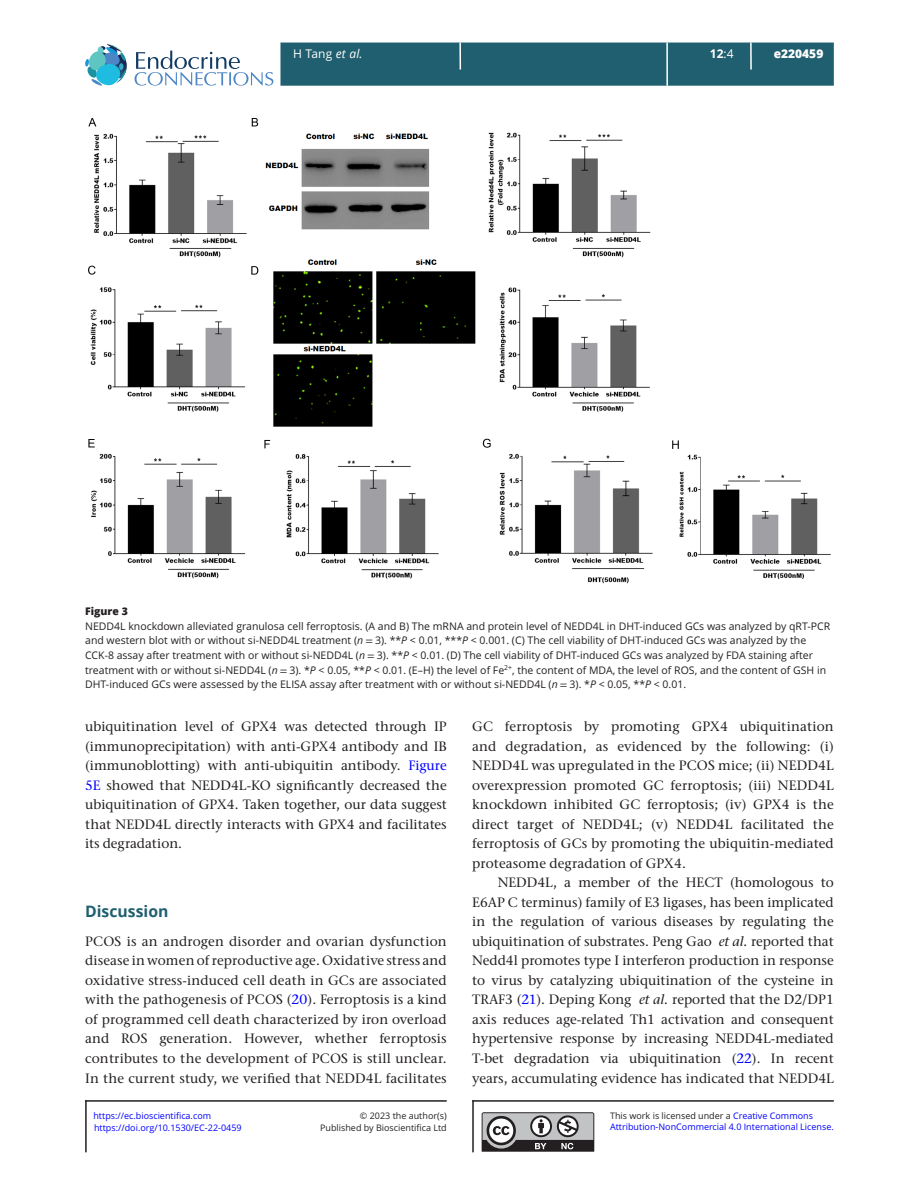
<style>
.page{position:relative;width:919px;height:1187px;background:#fff}
.page>*{position:absolute;margin:0;border:0;box-sizing:border-box;transform-origin:0 0}
.t1{font:700 15.75px "Open Sans";color:#205f6f}
.TXT{font:500 13.5px/19.5px "Stone Serif ITC Pro";letter-spacing:.01em;color:#231f20;text-align:justify}
.TXI{font:500 13.5px/19.5px "Stone Serif ITC Pro";color:#231f20;text-align:justify}
.t2{font:12px "Open Sans";color:#fff}
.t3{font:800 12px "Open Sans";color:#fff}
.t4{font:700 12px "Open Sans";color:#fff}
.FC{font:10.5px/14.7px "Open Sans";color:#231f20}
.FC-2{font:800 10.5px "Open Sans";color:#231f20}
.t5{font:9px "Open Sans";color:#00f}
.t6{font:9px/11.6px "Open Sans";color:#231f20;text-align:right}
.s1{font-style:italic}
.s2{font-weight:400}
.s3{font-family:"STIX Two Text"}
.s4{color:#00f}
</style>
<div class="page">
<div style="left:280px;top:43px;width:553px;height:43px;background:#205f6f;border:2px solid #205f6f"></div>
<svg style="left:750px;top:43px;width:1px;height:27px"></svg>
<hr style="left:459px;top:43px;width:2px;height:27px;background:#fff">
<svg style="left:134px;top:51px;width:139px;height:35px"></svg>
<svg style="left:85px;top:44px;width:42px;height:42px"></svg>
<hr style="left:666px;top:43px;width:2px;height:43px;background:#fff">
<img style="left:88px;top:118px;width:743px;height:466px">
<svg style="left:481px;top:1112px;width:113px;height:39px;background:#8c8b8c"></svg>
<hr style="left:472px;top:1100px;width:361px;height:1px;background:#231f20">
<hr style="left:472px;top:1100px;width:1px;height:52px;background:#231f20">
<hr style="left:85px;top:1100px;width:361px;height:1px;background:#231f20">
<hr style="left:85px;top:1100px;width:2px;height:52px;background:#231f20">
<p class="t2" style="left:293px;top:46px;width:71px">H Tang <span class="s1">et al.</span></p>
<p class="t3" style="left:773px;top:45px;width:51px">e220459</p>
<p class="t4" style="left:709px;top:46px;width:25px">12<span class="s2">:4</span></p>
<p class="FC-2" style="left:85px;top:603px;width:44px">Figure 3</p>
<p class="FC" style="left:85px;top:618px;width:746px">NEDD4L knockdown alleviated granulosa cell ferroptosis. (A and B) The mRNA and protein level of NEDD4L in DHT-induced GCs was analyzed by qRT-PCR and western blot with or without si-NEDD4L treatment (<span class="s1">n</span> <span class="s3">=</span> 3). **<span class="s1">P</span> &lt; 0.01, ***<span class="s1">P</span> &lt; 0.001. (C) The cell viability of DHT-induced GCs was analyzed by the CCK-8 assay after treatment with or without si-NEDD4L (<span class="s1">n</span> <span class="s3">=</span> 3). **<span class="s1">P</span> &lt; 0.01. (D) The cell viability of DHT-induced GCs was analyzed by FDA staining after treatment with or without si-NEDD4L (<span class="s1">n</span> <span class="s3">=</span> 3). *<span class="s1">P</span> &lt; 0.05, **<span class="s1">P</span> &lt; 0.01. (E–H) the level of Fe<sup>2+</sup>, the content of MDA, the level of ROS, and the content of GSH in DHT-induced GCs were assessed by the ELISA assay after treatment with or without si-NEDD4L (<span class="s1">n</span> <span class="s3">=</span> 3). *<span class="s1">P</span> &lt; 0.05, **<span class="s1">P</span> &lt; 0.01.</p>
<p class="TXT" style="left:85px;top:717px;width:363px">ubiquitination level of GPX4 was detected through IP (immunoprecipitation) with anti-GPX4 antibody and IB (immunoblotting) with anti-ubiquitin antibody. <span class="s4">Figure 5E</span> showed that NEDD4L-KO significantly decreased the ubiquitination of GPX4. Taken together, our data suggest that NEDD4L directly interacts with GPX4 and facilitates its degradation.</p>
<h1 class="t1" style="left:85px;top:899px;width:85px">Discussion</h1>
<p class="TXT" style="left:85px;top:931px;width:363px">PCOS is an androgen disorder and ovarian dysfunction disease in women of reproductive age. Oxidative stress and oxidative stress-induced cell death in GCs are associated with the pathogenesis of PCOS (<span class="s4">20</span>). Ferroptosis is a kind of programmed cell death characterized by iron overload and ROS generation. However, whether ferroptosis contributes to the development of PCOS is still unclear.<br>In the current study, we verified that NEDD4L facilitates</p>
<p class="TXT" style="left:472px;top:717px;width:363px">GC ferroptosis by promoting GPX4 ubiquitination and degradation, as evidenced by the following: (i)<br>NEDD4L was upregulated in the PCOS mice; (ii) NEDD4L overexpression promoted GC ferroptosis; (iii) NEDD4L knockdown inhibited GC ferroptosis; (iv) GPX4 is the direct target of NEDD4L; (v) NEDD4L facilitated the ferroptosis of GCs by promoting the ubiquitin-mediated proteasome degradation of GPX4.</p>
<p class="TXI" style="left:472px;top:873px;width:363px;text-indent:26px">NEDD4L, a member of the HECT (homologous to E6AP C terminus) family of E3 ligases, has been implicated in the regulation of various diseases by regulating the ubiquitination of substrates. Peng Gao <span class="s1">et al.</span> reported that Nedd4l promotes type I interferon production in response to virus by catalyzing ubiquitination of the cysteine in TRAF3 (<span class="s4">21</span>). Deping Kong <span class="s1">et al.</span> reported that the D2/DP1 axis reduces age-related Th1 activation and consequent hypertensive response by increasing NEDD4L-mediated T-bet degradation via ubiquitination (<span class="s4">22</span>). In recent years, accumulating evidence has indicated that NEDD4L</p>
<p class="t5" style="left:93px;top:1109px;width:119px">https://ec.bioscientifica.com</p>
<p class="t6" style="left:320px;top:1109px;width:128px">© 2023 the author(s)<br>Published by Bioscientifica Ltd</p>
<p class="t6" style="left:610px;top:1109px;width:204px">This work is licensed under a <span class="s4">Creative Commons</span></p>
<p class="t5" style="left:94px;top:1121px;width:149px">https://doi.org/10.1530/EC-22-0459</p>
<p class="t5" style="left:610px;top:1120px;width:225px">Attribution-NonCommercial 4.0 International License.</p>
</div>
